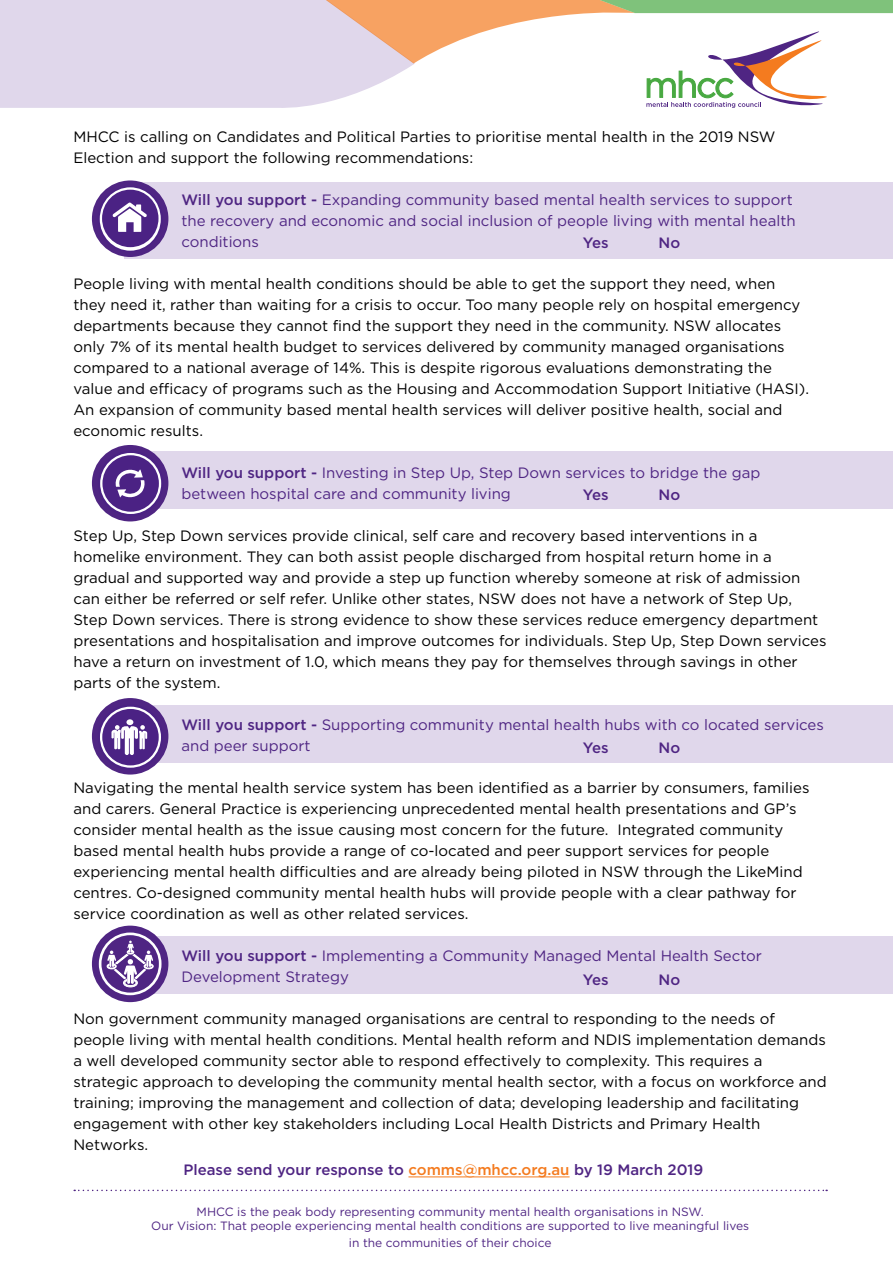
<style>
.page{position:relative;width:893px;height:1263px;background:#fff}
.page>*{position:absolute;margin:0;border:0;box-sizing:border-box;transform-origin:0 0}
.t1{font:15px/21px "Gotham";color:#000}
.t2{font:15px/21px "Gotham";color:#4f2583}
.t3{font:500 15px "Gotham";color:#4f2583}
.t4{font:12px/14.4px "Gotham";color:#4f2583;text-align:center}
.s1{font-weight:500}
.s2{color:#f47b1f}
</style>
<div class="page">
<div style="left:124px;top:182px;width:769px;height:77px;background:#e0d7eb"></div>
<div style="left:124px;top:451px;width:769px;height:58px;background:#e0d7eb"></div>
<div style="left:126px;top:705px;width:767px;height:57px;background:#e0d7eb"></div>
<div style="left:124px;top:936px;width:769px;height:58px;background:#e0d7eb"></div>
<div style="left:0;top:0;width:264px;height:108px;background:#e0d7eb"></div>
<svg style="left:264px;top:0;width:629px;height:108px"></svg>
<div style="left:92px;top:698px;width:76px;height:76px;background:#4f2583;border-radius:50%"></div>
<svg style="left:98px;top:704px;width:65px;height:66px"></svg>
<svg style="left:100px;top:707px;width:61px;height:61px"></svg>
<div style="left:102px;top:709px;width:57px;height:56px;background:#4b2284;border-radius:50%"></div>
<div style="left:126px;top:719px;width:7px;height:6px;background:#fff;border-radius:50%"></div>
<svg style="left:111px;top:725px;width:36px;height:30px"></svg>
<div style="left:92px;top:926px;width:76px;height:76px;background:#4f2583;border-radius:50%"></div>
<svg style="left:99px;top:932px;width:63px;height:63px"></svg>
<div style="left:101px;top:935px;width:58px;height:57px;background:#4f2583;border-radius:50%"></div>
<div style="left:92px;top:180px;width:76px;height:77px;background:#4f2583;border-radius:50%"></div>
<svg style="left:97px;top:186px;width:66px;height:66px"></svg>
<svg style="left:100px;top:187px;width:61px;height:64px"></svg>
<div style="left:102px;top:190px;width:56px;height:57px;background:#4b2284;border-radius:50%"></div>
<svg style="left:112px;top:203px;width:35px;height:29px"></svg>
<div style="left:92px;top:445px;width:76px;height:76px;background:#4f2583;border-radius:50%"></div>
<svg style="left:98px;top:451px;width:65px;height:65px"></svg>
<svg style="left:100px;top:453px;width:61px;height:61px"></svg>
<div style="left:102px;top:455px;width:57px;height:57px;background:#4b2284;border-radius:50%"></div>
<svg style="left:115px;top:469px;width:30px;height:29px"></svg>
<svg style="left:107px;top:941px;width:47px;height:46px"></svg>
<svg style="left:74px;top:1190px;width:753px;height:1px"></svg>
<hr style="left:408px;top:1177px;width:162px;height:1px;background:#f47b1f">
<p class="t1" style="left:73px;top:126px;width:704px">MHCC is calling on Candidates and Political Parties to prioritise mental health in the 2019 NSW<br>Election and support the following recommendations:</p>
<p class="t2" style="left:181px;top:189px;width:616px"><span class="s1">Will you support -</span> Expanding community based mental health services to support the recovery and economic and social inclusion of people living with mental health conditions</p>
<p class="t1" style="left:73px;top:273px;width:737px">People living with mental health conditions should be able to get the support they need, when they need it, rather than waiting for a crisis to occur. Too many people rely on hospital emergency departments because they cannot find the support they need in the community. NSW allocates only 7% of its mental health budget to services delivered by community managed organisations compared to a national average of 14%. This is despite rigorous evaluations demonstrating the value and efficacy of programs such as the Housing and Accommodation Support Initiative (HASI).<br>An expansion of community based mental health services will deliver positive health, social and economic results.</p>
<p class="t2" style="left:181px;top:462px;width:580px"><span class="s1">Will you support -</span> Investing in Step Up, Step Down services to bridge the gap between hospital care and community living</p>
<p class="t1" style="left:73px;top:525px;width:755px">Step Up, Step Down services provide clinical, self care and recovery based interventions in a homelike environment. They can both assist people discharged from hospital return home in a gradual and supported way and provide a step up function whereby someone at risk of admission can either be referred or self refer. Unlike other states, NSW does not have a network of Step Up, Step Down services. There is strong evidence to show these services reduce emergency department presentations and hospitalisation and improve outcomes for individuals. Step Up, Step Down services have a return on investment of 1.0, which means they pay for themselves through savings in other parts of the system.</p>
<p class="t2" style="left:181px;top:714px;width:644px"><span class="s1">Will you support -</span> Supporting community mental health hubs with co located services and peer support</p>
<p class="t1" style="left:73px;top:777px;width:737px">Navigating the mental health service system has been identified as a barrier by consumers, families and carers. General Practice is experiencing unprecedented mental health presentations and GP’s consider mental health as the issue causing most concern for the future. Integrated community based mental health hubs provide a range of co-located and peer support services for people experiencing mental health difficulties and are already being piloted in NSW through the LikeMind centres. Co-designed community mental health hubs will provide people with a clear pathway for service coordination as well as other related services.</p>
<p class="t2" style="left:181px;top:945px;width:582px"><span class="s1">Will you support -</span> Implementing a Community Managed Mental Health Sector<br>Development Strategy</p>
<p class="t1" style="left:73px;top:1008px;width:755px">Non government community managed organisations are central to responding to the needs of people living with mental health conditions. Mental health reform and NDIS implementation demands a well developed community sector able to respond effectively to complexity. This requires a strategic approach to developing the community mental health sector, with a focus on workforce and training; improving the management and collection of data; developing leadership and facilitating engagement with other key stakeholders including Local Health Districts and Primary Health Networks.</p>
<p class="t3" style="left:583px;top:234px;width:27px">Yes</p>
<p class="t3" style="left:659px;top:234px;width:23px">No</p>
<p class="t3" style="left:583px;top:486px;width:27px">Yes</p>
<p class="t3" style="left:659px;top:486px;width:23px">No</p>
<p class="t3" style="left:583px;top:739px;width:27px">Yes</p>
<p class="t3" style="left:659px;top:739px;width:23px">No</p>
<p class="t3" style="left:583px;top:971px;width:27px">Yes</p>
<p class="t3" style="left:659px;top:971px;width:23px">No</p>
<p class="t3" style="left:183px;top:1161px;width:521px">Please send your response to <span class="s2">comms@mhcc.org.au</span> by 19 March 2019</p>
<p class="t4" style="left:151px;top:1204px;width:599px">MHCC is the peak body representing community mental health organisations in NSW.<br>Our Vision: That people experiencing mental health conditions are supported to live meaningful lives</p>
<p class="t4" style="left:349px;top:1235px;width:204px">in the communities of their choice</p>
</div>
